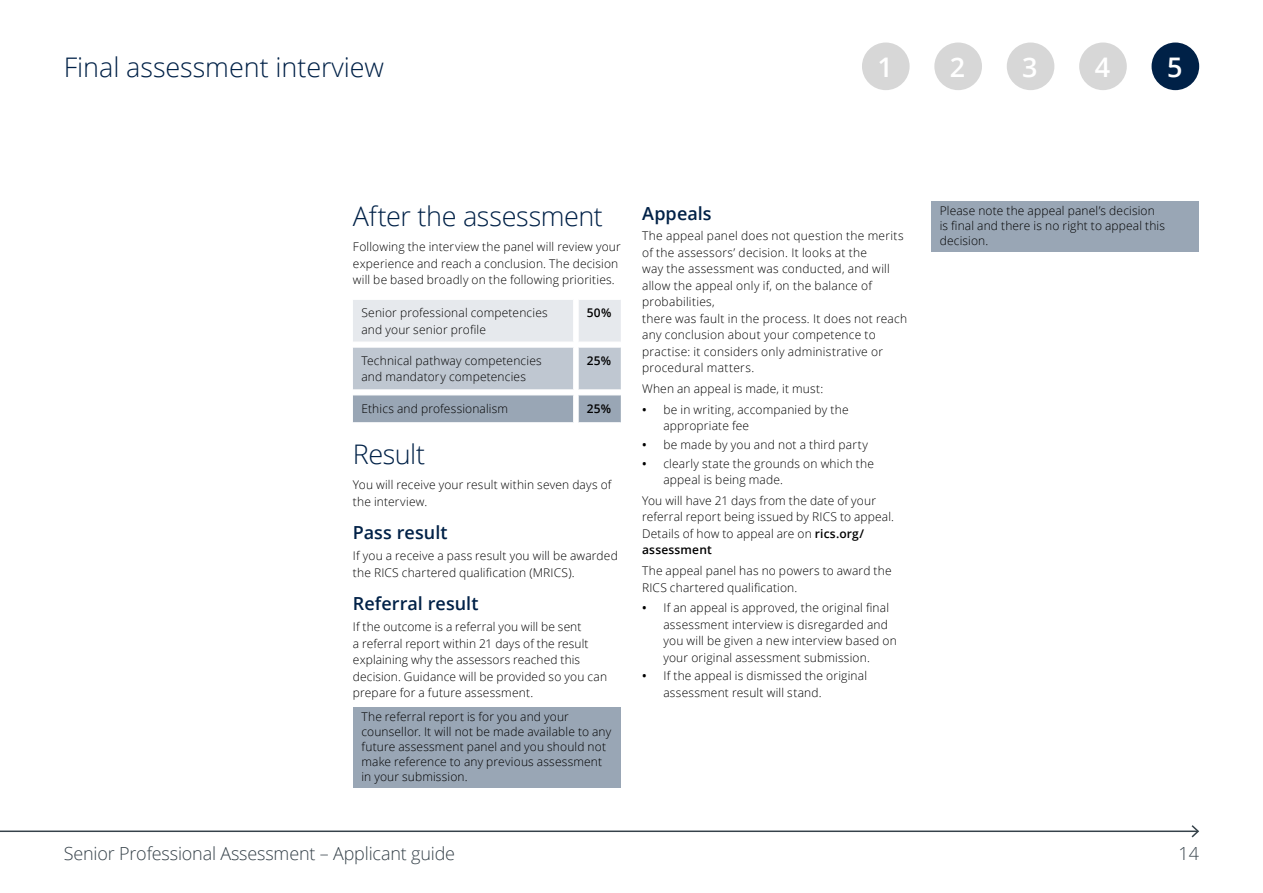
<style>
.page{position:relative;width:1263px;height:893px;background:#fff}
.page>*{position:absolute;margin:0;border:0;box-sizing:border-box;transform-origin:0 0}
.t1{font:300 27px "Open Sans";letter-spacing:-.005em;color:#002147}
.t2{font:600 27px "Open Sans";color:#fff}
.t3{font:300 18px "Open Sans";letter-spacing:-.01em;color:#36424a}
.t4{font:600 18px "Open Sans";letter-spacing:.005em;color:#002147}
.t5{font:300 12px/16.5px "Open Sans";letter-spacing:.015em;color:#000}
.t6{font:600 12px "Open Sans";color:#000}
.s1{font-weight:600}
</style>
<div class="page">
<hr style="left:0;top:830px;width:1198px;height:2px;background:#36424a">
<svg style="left:1190px;top:825px;width:9px;height:13px"></svg>
<div style="left:1151px;top:43px;width:48px;height:47px;background:#002147;border-radius:50%"></div>
<div style="left:934px;top:43px;width:48px;height:47px;background:#d7d7d7;border-radius:50%"></div>
<div style="left:862px;top:43px;width:47px;height:47px;background:#d7d7d7;border-radius:50%"></div>
<div style="left:1079px;top:43px;width:48px;height:47px;background:#d7d7d7;border-radius:50%"></div>
<div style="left:1007px;top:43px;width:47px;height:47px;background:#d7d7d7;border-radius:50%"></div>
<div style="left:353px;top:707px;width:268px;height:81px;background:#99a6b5"></div>
<svg style="left:353px;top:300px;width:268px;height:123px;background:#cbd2d9"></svg>
<hr style="left:578px;top:347px;width:43px;height:1px;background:#fff">
<hr style="left:578px;top:422px;width:43px;height:1px;background:#fff">
<div style="left:931px;top:202px;width:268px;height:50px;background:#99a6b5"></div>
<h1 class="t1" style="left:64px;top:48px;width:322px">Final assessment interview</h1>
<h1 class="t2" style="left:877px;top:48px;width:17px">1</h1>
<h1 class="t2" style="left:950px;top:48px;width:17px">2</h1>
<h1 class="t2" style="left:1022px;top:48px;width:17px">3</h1>
<h1 class="t2" style="left:1095px;top:48px;width:17px">4</h1>
<h1 class="t2" style="left:1167px;top:48px;width:17px">5</h1>
<h1 class="t1" style="left:353px;top:198px;width:252px">After the assessment</h1>
<p class="t5" style="left:353px;top:239px;width:269px">Following the interview the panel will review your experience and reach a conclusion. The decision will be based broadly on the following priorities.</p>
<p class="t5" style="left:361px;top:304px;width:188px">Senior professional competencies and your senior profile</p>
<p class="t6" style="left:587px;top:304px;width:26px">50%</p>
<p class="t5" style="left:361px;top:352px;width:182px">Technical pathway competencies and mandatory competencies</p>
<p class="t6" style="left:587px;top:352px;width:26px">25%</p>
<p class="t5" style="left:361px;top:400px;width:148px">Ethics and professionalism</p>
<p class="t6" style="left:587px;top:400px;width:26px">25%</p>
<h1 class="t1" style="left:353px;top:436px;width:74px">Result</h1>
<p class="t5" style="left:353px;top:476px;width:260px">You will receive your result within seven days of the interview.</p>
<h2 class="t4" style="left:353px;top:520px;width:96px">Pass result</h2>
<p class="t5" style="left:353px;top:547px;width:266px">If you a receive a pass result you will be awarded the RICS chartered qualification (MRICS).</p>
<h2 class="t4" style="left:353px;top:591px;width:127px">Referral result</h2>
<p class="t5" style="left:353px;top:618px;width:256px">If the outcome is a referral you will be sent<br>a referral report within 21 days of the result explaining why the assessors reached this decision. Guidance will be provided so you can prepare for a future assessment.</p>
<p class="t5" style="left:361px;top:708px;width:251px;line-height:15px">The referral report is for you and your counsellor. It will not be made available to any future assessment panel and you should not make reference to any previous assessment in your submission.</p>
<h2 class="t4" style="left:642px;top:201px;width:71px">Appeals</h2>
<p class="t5" style="left:642px;top:227px;width:267px">The appeal panel does not question the merits of the assessors’ decision. It looks at the<br>way the assessment was conducted, and will allow the appeal only if, on the balance of probabilities,<br>there was fault in the process. It does not reach any conclusion about your competence to practise: it considers only administrative or procedural matters.</p>
<p class="t5" style="left:642px;top:380px;width:183px">When an appeal is made, it must:</p>
<p class="t5" style="left:663px;top:401px;width:187px;text-indent:-21px"><span class="s1">•</span> be in writing, accompanied by the appropriate fee</p>
<p class="t5" style="left:642px;top:436px;width:227px"><span class="s1">•</span> be made by you and not a third party</p>
<p class="t5" style="left:663px;top:455px;width:212px;text-indent:-21px"><span class="s1">•</span> clearly state the grounds on which the appeal is being made.</p>
<p class="t5" style="left:642px;top:492px;width:253px">You will have 21 days from the date of your referral report being issued by RICS to appeal.<br>Details of how to appeal are on <span class="s1">rics.org/ assessment</span></p>
<p class="t5" style="left:642px;top:562px;width:251px">The appeal panel has no powers to award the<br>RICS chartered qualification.</p>
<p class="t5" style="left:663px;top:599px;width:235px;text-indent:-21px"><span class="s1">•</span> If an appeal is approved, the original final assessment interview is disregarded and you will be given a new interview based on your original assessment submission.</p>
<p class="t5" style="left:663px;top:668px;width:205px;text-indent:-21px"><span class="s1">•</span> If the appeal is dismissed the original assessment result will stand.</p>
<p class="t5" style="left:940px;top:203px;width:227px;line-height:15px">Please note the appeal panel’s decision is final and there is no right to appeal this decision.</p>
<h2 class="t3" style="left:64px;top:841px;width:393px">Senior Professional Assessment – Applicant guide</h2>
<h2 class="t3" style="left:1179px;top:841px;width:22px">14</h2>
</div>
